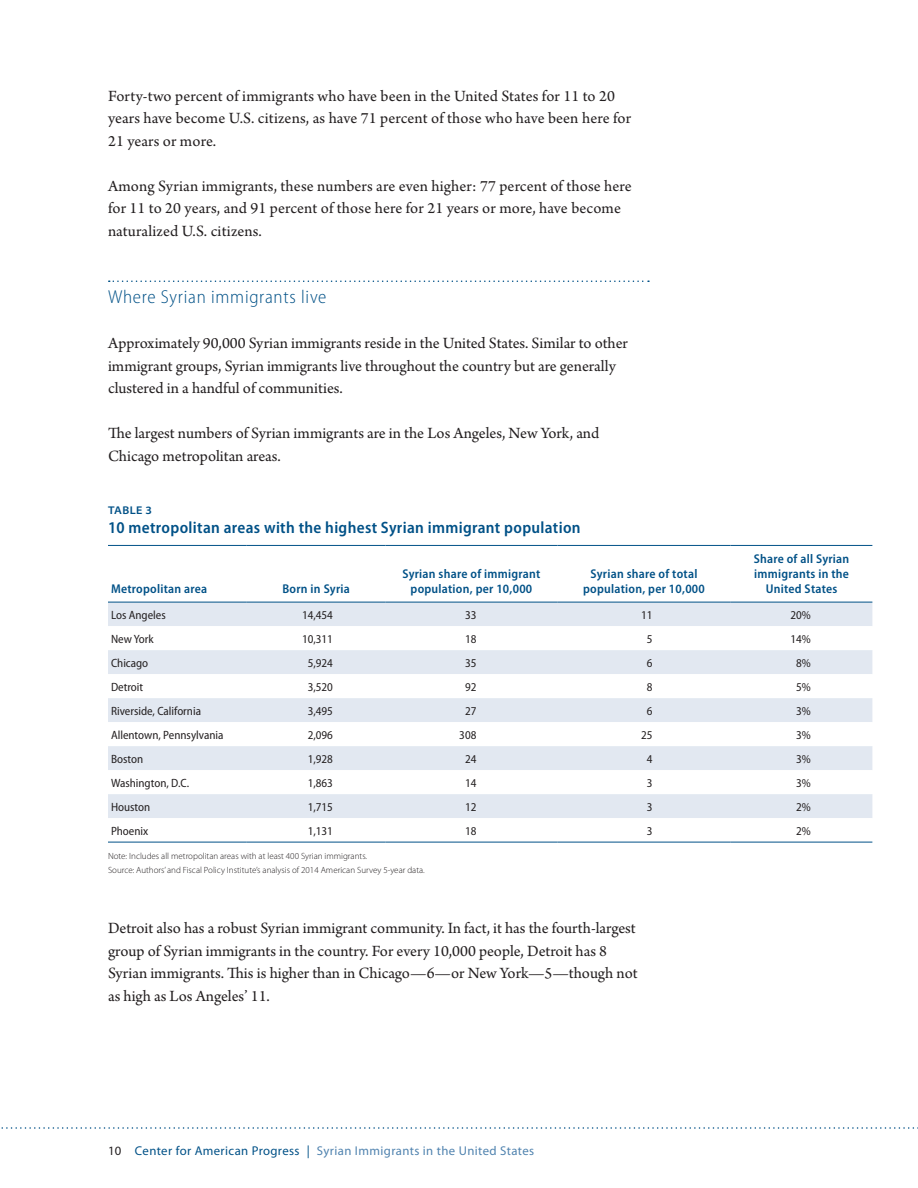
<style>
.page{position:relative;width:918px;height:1188px;background:#fff}
.page>*{position:absolute;margin:0;border:0;box-sizing:border-box;transform-origin:0 0}
.t1{font:300 semi-condensed 18.75px "Myriad Pro";letter-spacing:.04em;color:#005187}
.t2{font:16.5px/22.5px "Arno Pro";color:#231f20}
.t3{font:600 semi-condensed 16.5px "Myriad Pro";letter-spacing:.02em;color:#005187}
.t4{font:600 semi-condensed 12.75px/15.3px "Myriad Pro";letter-spacing:.02em;color:#005187;text-align:center}
.t5{font:12.75px "Myriad Pro";letter-spacing:.03em;color:#5083af}
.t6{font:semi-condensed 12px "Myriad Pro";color:#231f20}
.t7{font:600 semi-expanded 11.25px "Myriad Pro";letter-spacing:.04em;color:#005187}
.t8{font:300 9px/13.8px "Myriad Pro";color:#231f20}
.s1{color:#231f20}
.s2{color:#005187}
</style>
<div class="page">
<svg style="left:1px;top:1127px;width:917px;height:2px"></svg>
<svg style="left:109px;top:280px;width:540px;height:2px"></svg>
<div style="left:108px;top:603px;width:764px;height:23px;background:#e2e8f1"></div>
<svg style="left:108px;top:650px;width:764px;height:192px;fill:#e6ecf3"></svg>
<hr style="left:108px;top:545px;width:139px;height:1px;background:#005187">
<hr style="left:247px;top:545px;width:139px;height:1px;background:#005187">
<hr style="left:386px;top:545px;width:171px;height:1px;background:#005187">
<hr style="left:557px;top:545px;width:174px;height:1px;background:#005187">
<hr style="left:731px;top:545px;width:141px;height:1px;background:#005187">
<hr style="left:108px;top:602px;width:139px;height:1px;background:#005187">
<hr style="left:247px;top:602px;width:139px;height:1px;background:#005187">
<hr style="left:386px;top:602px;width:171px;height:1px;background:#005187">
<hr style="left:557px;top:602px;width:174px;height:1px;background:#005187">
<hr style="left:731px;top:602px;width:141px;height:1px;background:#005187">
<hr style="left:108px;top:842px;width:139px;height:1px;background:#005187">
<hr style="left:247px;top:842px;width:139px;height:1px;background:#005187">
<hr style="left:386px;top:842px;width:171px;height:1px;background:#005187">
<hr style="left:557px;top:842px;width:174px;height:1px;background:#005187">
<hr style="left:731px;top:842px;width:141px;height:1px;background:#005187">
<p class="t2" style="left:108px;top:85px;width:525px">Forty-two percent of immigrants who have been in the United States for 11 to 20 years have become U.S. citizens, as have 71 percent of those who have been here for<br>21 years or more.</p>
<p class="t2" style="left:108px;top:175px;width:525px">Among Syrian immigrants, these numbers are even higher: 77 percent of those here for 11 to 20 years, and 91 percent of those here for 21 years or more, have become naturalized U.S. citizens.</p>
<p class="t1" style="left:108px;top:287px;width:220px">Where Syrian immigrants live</p>
<p class="t2" style="left:108px;top:333px;width:522px">Approximately 90,000 Syrian immigrants reside in the United States. Similar to other immigrant groups, Syrian immigrants live throughout the country but are generally clustered in a handful of communities.</p>
<p class="t2" style="left:108px;top:423px;width:493px">The largest numbers of Syrian immigrants are in the Los Angeles, New York, and<br>Chicago metropolitan areas.</p>
<p class="t7" style="left:108px;top:504px;width:46px">TABLE 3</p>
<p class="t3" style="left:108px;top:519px;width:474px">10 metropolitan areas with the highest Syrian immigrant population</p>
<p class="t4" style="left:111px;top:581px;width:98px">Metropolitan area</p>
<p class="t4" style="left:282px;top:581px;width:69px">Born in Syria</p>
<p class="t4" style="left:403px;top:566px;width:139px">Syrian share of immigrant population, per 10,000</p>
<p class="t4" style="left:583px;top:566px;width:123px">Syrian share of total population, per 10,000</p>
<p class="t4" style="left:754px;top:551px;width:97px">Share of all Syrian immigrants in the<br>United States</p>
<p class="t6" style="left:111px;top:608px;width:56px">Los Angeles</p>
<p class="t6" style="left:302px;top:608px;width:32px">14,454</p>
<p class="t6" style="left:465px;top:608px;width:13px">33</p>
<p class="t6" style="left:641px;top:608px;width:13px">11</p>
<p class="t6" style="left:791px;top:608px;width:22px">20%</p>
<p class="t6" style="left:111px;top:632px;width:44px">New York</p>
<p class="t6" style="left:302px;top:632px;width:32px">10,311</p>
<p class="t6" style="left:465px;top:632px;width:13px">18</p>
<p class="t6" style="left:647px;top:632px;width:7px">5</p>
<p class="t6" style="left:791px;top:632px;width:22px">14%</p>
<p class="t6" style="left:111px;top:656px;width:39px">Chicago</p>
<p class="t6" style="left:308px;top:656px;width:27px">5,924</p>
<p class="t6" style="left:465px;top:656px;width:13px">35</p>
<p class="t6" style="left:647px;top:656px;width:7px">6</p>
<p class="t6" style="left:796px;top:656px;width:16px">8%</p>
<p class="t6" style="left:111px;top:680px;width:34px">Detroit</p>
<p class="t6" style="left:308px;top:680px;width:27px">3,520</p>
<p class="t6" style="left:465px;top:680px;width:13px">92</p>
<p class="t6" style="left:647px;top:680px;width:7px">8</p>
<p class="t6" style="left:796px;top:680px;width:16px">5%</p>
<p class="t6" style="left:111px;top:704px;width:92px">Riverside, California</p>
<p class="t6" style="left:308px;top:704px;width:27px">3,495</p>
<p class="t6" style="left:465px;top:704px;width:13px">27</p>
<p class="t6" style="left:647px;top:704px;width:7px">6</p>
<p class="t6" style="left:796px;top:704px;width:16px">3%</p>
<p class="t6" style="left:111px;top:728px;width:114px">Allentown, Pennsylvania</p>
<p class="t6" style="left:308px;top:728px;width:27px">2,096</p>
<p class="t6" style="left:459px;top:728px;width:19px">308</p>
<p class="t6" style="left:641px;top:728px;width:13px">25</p>
<p class="t6" style="left:796px;top:728px;width:16px">3%</p>
<p class="t6" style="left:111px;top:752px;width:34px">Boston</p>
<p class="t6" style="left:308px;top:752px;width:27px">1,928</p>
<p class="t6" style="left:465px;top:752px;width:13px">24</p>
<p class="t6" style="left:647px;top:752px;width:7px">4</p>
<p class="t6" style="left:796px;top:752px;width:16px">3%</p>
<p class="t6" style="left:111px;top:776px;width:80px">Washington, D.C.</p>
<p class="t6" style="left:308px;top:776px;width:27px">1,863</p>
<p class="t6" style="left:465px;top:776px;width:13px">14</p>
<p class="t6" style="left:647px;top:776px;width:7px">3</p>
<p class="t6" style="left:796px;top:776px;width:16px">3%</p>
<p class="t6" style="left:111px;top:800px;width:41px">Houston</p>
<p class="t6" style="left:308px;top:800px;width:27px">1,715</p>
<p class="t6" style="left:465px;top:800px;width:13px">12</p>
<p class="t6" style="left:647px;top:800px;width:7px">3</p>
<p class="t6" style="left:796px;top:800px;width:16px">2%</p>
<p class="t6" style="left:111px;top:824px;width:39px">Phoenix</p>
<p class="t6" style="left:308px;top:824px;width:27px">1,131</p>
<p class="t6" style="left:465px;top:824px;width:13px">18</p>
<p class="t6" style="left:647px;top:824px;width:7px">3</p>
<p class="t6" style="left:796px;top:824px;width:16px">2%</p>
<p class="t8" style="left:108px;top:849px;width:318px">Note: Includes all metropolitan areas with at least 400 Syrian immigrants.<br>Source: Authors’ and Fiscal Policy Institute’s analysis of 2014 American Survey 5-year data.</p>
<p class="t2" style="left:108px;top:918px;width:531px">Detroit also has a robust Syrian immigrant community. In fact, it has the fourth-largest group of Syrian immigrants in the country. For every 10,000 people, Detroit has 8<br>Syrian immigrants. This is higher than in Chicago—6—or New York—5—though not as high as Los Angeles’ 11.</p>
<p class="t5" style="left:108px;top:1143px;width:428px"><span class="s1">10</span> <span class="s2">Center for American Progress |</span> Syrian Immigrants in the United States</p>
</div>
